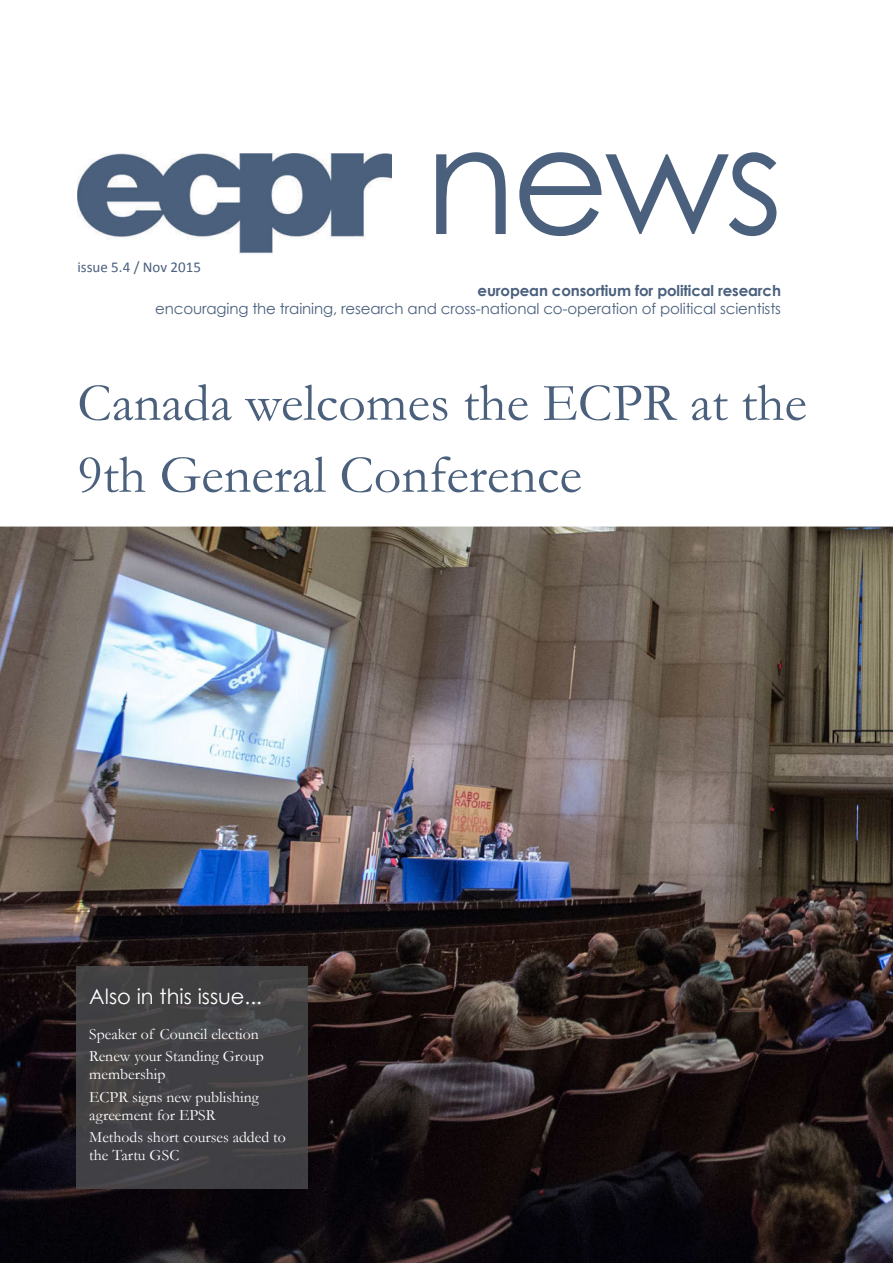
<style>
.page{position:relative;width:893px;height:1263px;background:#fff}
.page>*{position:absolute;margin:0;border:0;box-sizing:border-box;transform-origin:0 0}
.t1{font:150px "Century Gothic";color:#4a607d}
.t2{font:54px/72px "Garamond";color:#4a607d}
.t3{font:21px "Century Gothic";color:#fff}
.t4{font:15.75px/22.2px "Garamond";color:#fff}
.t5{font:15px "Century Gothic";letter-spacing:-.01em;color:#4a607d}
.t6{font:700 15px "Century Gothic";letter-spacing:-.01em;color:#4a607d}
.t7{font:15px "Calibri";color:#4a607d}
</style>
<div class="page">
<img style="left:0;top:526px;width:893px;height:737px">
<img style="left:77px;top:966px;width:231px;height:222px">
<img style="left:78px;top:153px;width:314px;height:101px">
<p class="t7" style="left:77px;top:258px;width:125px">issue 5.4 / Nov 2015</p>
<h1 class="t1" style="left:425px;top:75px;width:360px">news</h1>
<p class="t6" style="left:478px;top:279px;width:305px">european consortium for political research</p>
<p class="t5" style="left:155px;top:298px;width:627px">encouraging the training, research and cross-national co-operation of political scientists</p>
<h2 class="t2" style="left:77px;top:365px;width:731px">Canada welcomes the ECPR at the<br>9th General Conference</h2>
<h3 class="t3" style="left:89px;top:982px;width:174px">Also in this issue...</h3>
<p class="t4" style="left:89px;top:1023px;width:176px">Speaker of Council election<br>Renew your Standing Group</p>
<p class="t4" style="left:89px;top:1063px;width:171px">membership<br>ECPR signs new publishing</p>
<p class="t4" style="left:89px;top:1103px;width:198px">agreement for EPSR<br>Methods short courses added to</p>
<p class="t4" style="left:89px;top:1143px;width:92px">the Tartu GSC</p>
</div>
